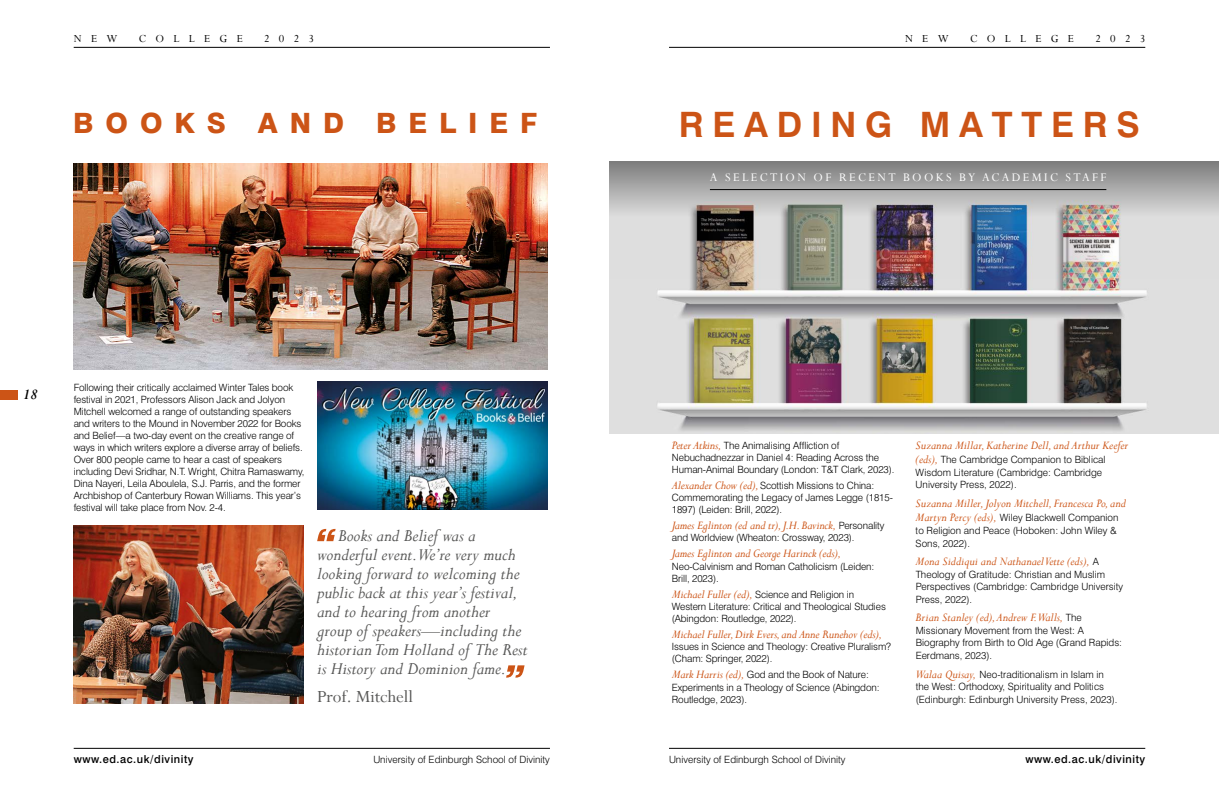
<style>
.page{position:relative;width:1219px;height:791px;background:#fff}
.page>*{position:absolute;margin:0;border:0;box-sizing:border-box;transform-origin:0 0}
.t1{font:700 35px "Swiss 721 BT";letter-spacing:.25em;color:#cc5416}
.t2{font:800 28px "Swiss 721 BT";letter-spacing:.425em;color:#cc5416}
.t3{font:italic 19px/19px "Perpetua";color:#575756}
.t4{font:19px "Perpetua";color:#575756}
.t5{font:italic 700 16px "Perpetua";color:#000}
.t6{font:italic 13px "Perpetua";color:#cc5416}
.t7{font:13px "Perpetua";letter-spacing:.18em;color:#fff}
.t8{font:12px "Perpetua";letter-spacing:.775em;color:#000}
.t9{font:500 11px "Swiss 721";letter-spacing:.05em;color:#000}
.t10{font:300 10px/12.1px "Swiss 721";letter-spacing:-.01em;color:#000}
.s1{font-family:"Perpetua";font-weight:400;font-style:italic;font-size:13px;color:#cc5416}
.s2{font-family:"Swiss 721";font-weight:300;font-style:normal;font-size:10px;color:#000}
</style>
<div class="page">
<hr style="left:74px;top:748px;width:476px;height:1px;background:#000">
<hr style="left:669px;top:47px;width:476px;height:1px;background:#000">
<hr style="left:669px;top:748px;width:476px;height:1px;background:#000">
<hr style="left:74px;top:47px;width:476px;height:1px;background:#000">
<img style="left:609px;top:279px;width:610px;height:155px">
<img style="left:609px;top:161px;width:610px;height:118px">
<div style="left:0;top:390px;width:17px;height:9px;background:#cc5416"></div>
<hr style="left:710px;top:189px;width:396px;height:1px;background:#000">
<svg style="left:317px;top:529px;width:19px;height:12px"></svg>
<svg style="left:506px;top:665px;width:19px;height:13px"></svg>
<img style="left:74px;top:526px;width:229px;height:177px">
<img style="left:73px;top:163px;width:474px;height:206px">
<img style="left:318px;top:382px;width:229px;height:127px">
<p class="t8" style="left:74px;top:31px;width:45px">NEW</p>
<p class="t8" style="left:139px;top:31px;width:106px">COLLEGE</p>
<p class="t8" style="left:264px;top:31px;width:51px">2023</p>
<h2 class="t2" style="left:73px;top:106px;width:465px">BOOKS AND BELIEF</h2>
<h3 class="t5" style="left:23px;top:384px;width:16px">18</h3>
<p class="t10" style="left:74px;top:381px;width:232px">Following their critically acclaimed Winter Tales book festival in 2021, Professors Alison Jack and Jolyon Mitchell welcomed a range of outstanding speakers and writers to the Mound in November 2022 for Books and Belief—a two-day event on the creative range of ways in which writers explore a diverse array of beliefs.<br>Over 800 people came to hear a cast of speakers including Devi Sridhar, N.T. Wright, Chitra Ramaswamy, Dina Nayeri, Leila Aboulela, S.J. Parris, and the former Archbishop of Canterbury Rowan Williams. This year’s festival will take place from Nov. 2-4.</p>
<p class="t3" style="left:317px;top:526px;width:212px;text-indent:21px">Books and Belief was a wonderful event.We’re very much looking forward to welcoming the public back at this year’s festival, and to hearing from another group of speakers—including the historian Tom Holland of The Rest is History and Dominion fame.</p>
<h3 class="t4" style="left:317px;top:684px;width:97px">Prof. Mitchell</h3>
<p class="t9" style="left:74px;top:752px;width:121px">www.ed.ac.uk/divinity</p>
<p class="t10" style="left:373px;top:753px;width:178px">University of Edinburgh School of Divinity</p>
<p class="t8" style="left:905px;top:31px;width:45px">NEW</p>
<p class="t8" style="left:970px;top:31px;width:106px">COLLEGE</p>
<p class="t8" style="left:1095px;top:31px;width:51px">2023</p>
<h1 class="t1" style="left:679px;top:103px;width:462px">READING MATTERS</h1>
<h3 class="t7" style="left:710px;top:169px;width:398px">A SELECTION OF RECENT BOOKS BY ACADEMIC STAFF</h3>
<p class="t10" style="left:672px;top:439px;width:224px"><span class="s1">Peter Atkins,</span> The Animalising Affliction of<br>Nebuchadnezzar in Daniel 4: Reading Across the<br>Human-Animal Boundary (London: T&amp;T Clark, 2023).</p>
<p class="t10" style="left:672px;top:479px;width:223px"><span class="s1">Alexander Chow (ed),</span> Scottish Missions to China:<br>Commemorating the Legacy of James Legge (1815-<br>1897) (Leiden: Brill, 2022).</p>
<h3 class="t6" style="left:672px;top:517px;width:214px">James Eglinton (ed and tr), J.H. Bavinck, <span class="s2">Personality</span></h3>
<p class="t10" style="left:672px;top:532px;width:184px">and Worldview (Wheaton: Crossway, 2023).</p>
<h3 class="t6" style="left:672px;top:545px;width:171px">James Eglinton and George Harinck (eds),</h3>
<p class="t10" style="left:672px;top:560px;width:204px">Neo‑Calvinism and Roman Catholicism (Leiden:<br>Brill, 2023).</p>
<p class="t10" style="left:672px;top:588px;width:216px"><span class="s1">Michael Fuller (ed),</span> Science and Religion in<br>Western Literature: Critical and Theological Studies (Abingdon: Routledge, 2022).</p>
<h3 class="t6" style="left:672px;top:626px;width:212px">Michael Fuller, Dirk Evers, and Anne Runehov (eds),</h3>
<p class="t10" style="left:672px;top:640px;width:221px">Issues in Science and Theology: Creative Pluralism? (Cham: Springer, 2022).</p>
<p class="t10" style="left:672px;top:669px;width:209px"><span class="s1">Mark Harris (ed),</span> God and the Book of Nature:<br>Experiments in a Theology of Science (Abingdon:<br>Routledge, 2023).</p>
<h3 class="t6" style="left:916px;top:437px;width:214px">Suzanna Millar, Katherine Dell, and Arthur Keefer</h3>
<p class="t10" style="left:916px;top:453px;width:192px;line-height:12.6px"><span class="s1">(eds),</span> The Cambridge Companion to Biblical<br>Wisdom Literature (Cambridge: Cambridge<br>University Press, 2022).</p>
<h3 class="t6" style="left:916px;top:495px;width:212px">Suzanna Miller, Jolyon Mitchell, Francesca Po, and</h3>
<p class="t10" style="left:916px;top:511px;width:204px;line-height:12.6px"><span class="s1">Martyn Percy (eds),</span> Wiley Blackwell Companion to Religion and Peace (Hoboken: John Wiley &amp;<br>Sons, 2022).</p>
<h3 class="t6" style="left:916px;top:553px;width:185px">Mona Siddiqui and Nathanael Vette (eds), <span class="s2">A</span></h3>
<p class="t10" style="left:916px;top:568px;width:209px;line-height:12.6px">Theology of Gratitude: Christian and Muslim<br>Perspectives (Cambridge: Cambridge University<br>Press, 2022).</p>
<h3 class="t6" style="left:916px;top:609px;width:168px">Brian Stanley (ed), Andrew F.Walls, <span class="s2">The</span></h3>
<p class="t10" style="left:916px;top:624px;width:208px;line-height:12.6px">Missionary Movement from the West: A<br>Biography from Birth to Old Age (Grand Rapids:<br>Eerdmans, 2023).</p>
<p class="t10" style="left:916px;top:668px;width:203px;line-height:12.6px"><span class="s1">Walaa Quisay,</span> Neo-traditionalism in Islam in the West: Orthodoxy, Spirituality and Politics (Edinburgh: Edinburgh University Press, 2023).</p>
<p class="t10" style="left:669px;top:753px;width:178px">University of Edinburgh School of Divinity</p>
<p class="t9" style="left:1025px;top:752px;width:121px">www.ed.ac.uk/divinity</p>
</div>
